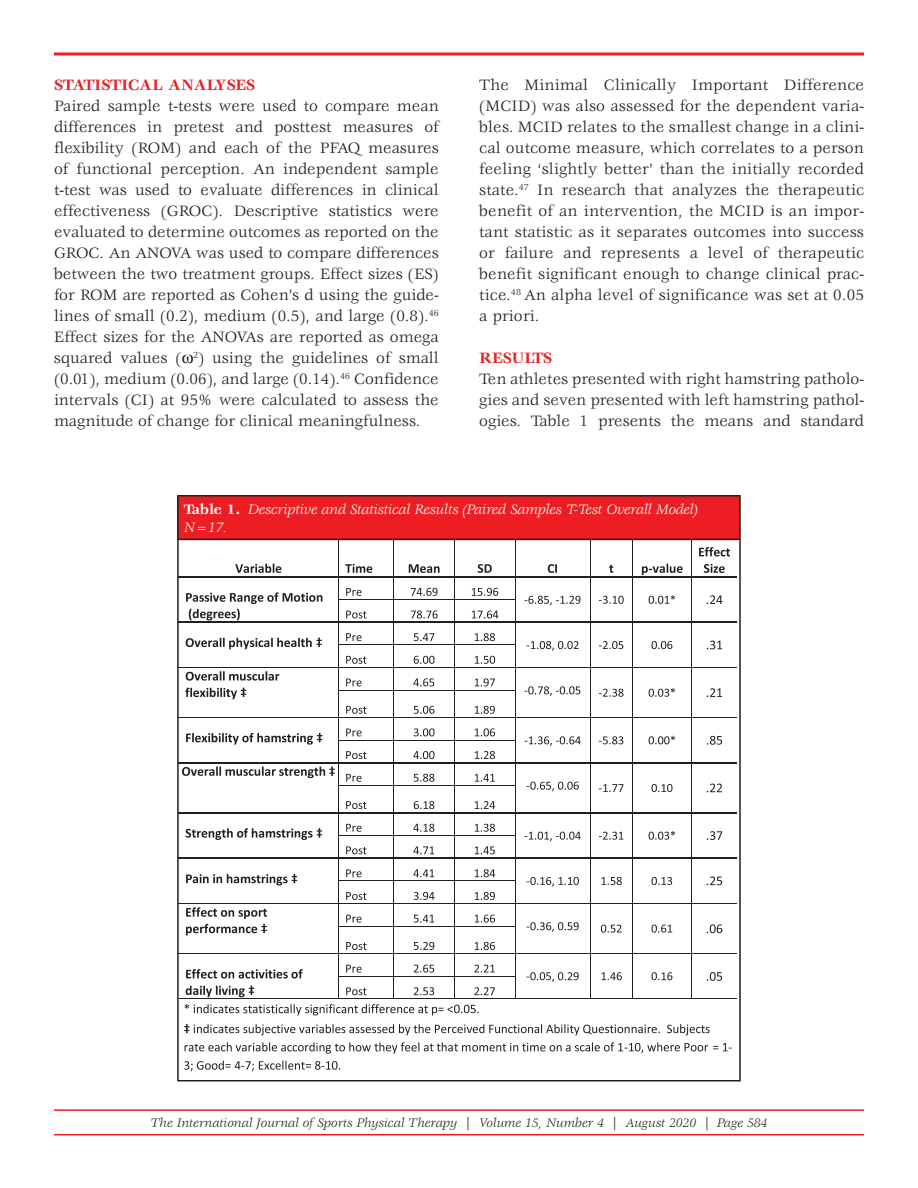
<style>
.page{position:relative;width:918px;height:1188px;background:#fff}
.page>*{position:absolute;margin:0;border:0;box-sizing:border-box;transform-origin:0 0}
.t1{font:16.5px/21px "Veljovic Std";color:#231f20;text-align:justify}
.t2{font:700 16.5px "Veljovic Std";color:#ee1d23}
.t3{font:italic 15px/18px "Veljovic Std";letter-spacing:-.005em;color:#fff}
.t4{font:italic 13.5px "Veljovic Std";color:#231f20}
.s1{font-weight:700;font-style:normal}
</style>
<div class="page">
<hr style="left:54px;top:1109px;width:810px;height:2px;background:#ee1d23">
<hr style="left:54px;top:1134px;width:810px;height:1px;background:#ee1d23">
<svg style="left:54px;top:52px;width:810px;height:4px"></svg>
<div style="left:178px;top:496px;width:562px;height:43px;background:#ee1d23"></div>
<hr style="left:177px;top:495px;width:564px;height:1px;background:#231f20">
<hr style="left:177px;top:497px;width:2px;height:42px;background:#231f20">
<hr style="left:739px;top:497px;width:2px;height:42px;background:#231f20">
<hr style="left:177px;top:539px;width:564px;height:1px;background:#231f20">
<hr style="left:177px;top:540px;width:2px;height:540px;background:#231f20">
<hr style="left:739px;top:540px;width:2px;height:540px;background:#231f20">
<hr style="left:177px;top:1080px;width:564px;height:2px;background:#231f20">
<svg style="left:184px;top:1024px;width:526px;height:11px"></svg>
<svg style="left:185px;top:1042px;width:547px;height:12px"></svg>
<svg style="left:184px;top:1061px;width:156px;height:10px"></svg>
<svg style="left:548px;top:564px;width:9px;height:9px"></svg>
<svg style="left:609px;top:565px;width:4px;height:8px"></svg>
<svg style="left:642px;top:564px;width:41px;height:11px"></svg>
<svg style="left:699px;top:547px;width:31px;height:9px"></svg>
<svg style="left:704px;top:564px;width:21px;height:9px"></svg>
<hr style="left:338px;top:541px;width:1px;height:36px;background:#231f20">
<hr style="left:393px;top:541px;width:1px;height:36px;background:#231f20">
<hr style="left:454px;top:541px;width:1px;height:36px;background:#231f20">
<hr style="left:515px;top:541px;width:1px;height:36px;background:#231f20">
<hr style="left:590px;top:541px;width:1px;height:36px;background:#231f20">
<hr style="left:633px;top:541px;width:1px;height:36px;background:#231f20">
<hr style="left:691px;top:541px;width:1px;height:36px;background:#231f20">
<svg style="left:524px;top:596px;width:57px;height:9px"></svg>
<svg style="left:599px;top:596px;width:25px;height:8px"></svg>
<svg style="left:649px;top:595px;width:26px;height:9px"></svg>
<svg style="left:707px;top:595px;width:16px;height:9px"></svg>
<hr style="left:179px;top:577px;width:558px;height:1px;background:#231f20">
<hr style="left:454px;top:599px;width:61px;height:1px;background:#231f20">
<svg style="left:526px;top:641px;width:53px;height:10px"></svg>
<svg style="left:599px;top:641px;width:24px;height:8px"></svg>
<svg style="left:652px;top:641px;width:20px;height:8px"></svg>
<svg style="left:707px;top:641px;width:15px;height:8px"></svg>
<hr style="left:179px;top:622px;width:558px;height:1px;background:#231f20">
<hr style="left:454px;top:645px;width:61px;height:1px;background:#231f20">
<svg style="left:524px;top:686px;width:56px;height:10px"></svg>
<svg style="left:599px;top:689px;width:25px;height:8px"></svg>
<svg style="left:649px;top:688px;width:26px;height:9px"></svg>
<svg style="left:707px;top:688px;width:15px;height:9px"></svg>
<hr style="left:179px;top:667px;width:558px;height:1px;background:#231f20">
<hr style="left:454px;top:690px;width:61px;height:1px;background:#231f20">
<svg style="left:524px;top:736px;width:57px;height:10px"></svg>
<svg style="left:599px;top:736px;width:24px;height:8px"></svg>
<svg style="left:649px;top:736px;width:26px;height:8px"></svg>
<svg style="left:707px;top:736px;width:15px;height:9px"></svg>
<hr style="left:179px;top:717px;width:336px;height:1px;background:#231f20">
<hr style="left:515px;top:717px;width:75px;height:1px;background:#231f20">
<hr style="left:590px;top:717px;width:101px;height:1px;background:#231f20">
<hr style="left:691px;top:717px;width:46px;height:1px;background:#231f20">
<hr style="left:454px;top:740px;width:61px;height:1px;background:#231f20">
<svg style="left:526px;top:782px;width:53px;height:9px"></svg>
<svg style="left:599px;top:784px;width:25px;height:8px"></svg>
<svg style="left:652px;top:784px;width:20px;height:8px"></svg>
<svg style="left:707px;top:784px;width:15px;height:8px"></svg>
<hr style="left:179px;top:762px;width:558px;height:1px;background:#231f20">
<hr style="left:454px;top:785px;width:61px;height:1px;background:#231f20">
<svg style="left:524px;top:832px;width:57px;height:9px"></svg>
<svg style="left:599px;top:832px;width:24px;height:8px"></svg>
<svg style="left:649px;top:831px;width:26px;height:9px"></svg>
<svg style="left:707px;top:831px;width:15px;height:9px"></svg>
<hr style="left:179px;top:813px;width:558px;height:1px;background:#231f20">
<hr style="left:454px;top:835px;width:61px;height:1px;background:#231f20">
<svg style="left:526px;top:877px;width:53px;height:10px"></svg>
<svg style="left:602px;top:877px;width:20px;height:8px"></svg>
<svg style="left:652px;top:877px;width:20px;height:8px"></svg>
<svg style="left:707px;top:876px;width:15px;height:9px"></svg>
<hr style="left:179px;top:858px;width:558px;height:1px;background:#231f20">
<hr style="left:454px;top:880px;width:61px;height:1px;background:#231f20">
<svg style="left:526px;top:922px;width:53px;height:10px"></svg>
<svg style="left:601px;top:925px;width:21px;height:8px"></svg>
<svg style="left:652px;top:925px;width:20px;height:8px"></svg>
<svg style="left:707px;top:924px;width:15px;height:9px"></svg>
<hr style="left:179px;top:903px;width:558px;height:1px;background:#231f20">
<hr style="left:454px;top:926px;width:61px;height:1px;background:#231f20">
<svg style="left:526px;top:972px;width:53px;height:10px"></svg>
<svg style="left:602px;top:972px;width:20px;height:8px"></svg>
<svg style="left:652px;top:972px;width:20px;height:8px"></svg>
<svg style="left:707px;top:972px;width:15px;height:9px"></svg>
<hr style="left:179px;top:953px;width:558px;height:1px;background:#231f20">
<hr style="left:454px;top:976px;width:61px;height:1px;background:#231f20">
<hr style="left:179px;top:999px;width:159px;height:1px;background:#231f20">
<svg style="left:182px;top:564px;width:316px;height:451px"></svg>
<hr style="left:455px;top:999px;width:60px;height:1px;background:#231f20">
<svg style="left:515px;top:578px;width:1px;height:421px"></svg>
<hr style="left:515px;top:999px;width:75px;height:1px;background:#231f20">
<svg style="left:590px;top:578px;width:1px;height:421px"></svg>
<hr style="left:591px;top:999px;width:42px;height:1px;background:#231f20">
<hr style="left:633px;top:999px;width:58px;height:1px;background:#231f20">
<svg style="left:691px;top:578px;width:1px;height:421px"></svg>
<hr style="left:692px;top:999px;width:45px;height:1px;background:#231f20">
<p class="t2" style="left:54px;top:78px;width:203px">STATISTICAL ANALYSES</p>
<p class="t1" style="left:54px;top:96px;width:386px">Paired sample t-tests were used to compare mean differences in pretest and posttest measures of flexibility (ROM) and each of the PFAQ measures of functional perception. An independent sample t-test was used to evaluate differences in clinical effectiveness (GROC). Descriptive statistics were evaluated to determine outcomes as reported on the GROC. An ANOVA was used to compare differences between the two treatment groups. Effect sizes (ES) for ROM are reported as Cohen’s d using the guide&shy;lines of small (0.2), medium (0.5), and large (0.8).<sup>46<br></sup>Effect sizes for the ANOVAs are reported as omega squared values ( <sup>2</sup>) using the guidelines of small (0.01), medium (0.06), and large (0.14).<sup>46</sup> Confidence intervals (CI) at 95% were calculated to assess the magnitude of change for clinical meaningfulness.</p>
<p class="t1" style="left:479px;top:75px;width:386px">The Minimal Clinically Important Difference (MCID) was also assessed for the dependent varia&shy;bles. MCID relates to the smallest change in a clini&shy;cal outcome measure, which correlates to a person feeling ‘slightly better’ than the initially recorded state.<sup>47</sup> In research that analyzes the therapeutic benefit of an intervention, the MCID is an impor&shy;tant statistic as it separates outcomes into success or failure and represents a level of therapeutic benefit significant enough to change clinical prac&shy;tice.<sup>48</sup> An alpha level of significance was set at 0.05 a priori.</p>
<p class="t2" style="left:479px;top:351px;width:74px">RESULTS</p>
<p class="t1" style="left:479px;top:369px;width:386px">Ten athletes presented with right hamstring patholo&shy;gies and seven presented with left hamstring pathol&shy;ogies. Table 1 presents the means and standard</p>
<p class="t3" style="left:184px;top:501px;width:515px"><span class="s1">Table 1.</span> Descriptive and Statistical Results (Paired Samples T-Test Overall Model)<br>N=17.</p>
<p class="t4" style="left:151px;top:1117px;width:618px">The International Journal of Sports Physical Therapy | Volume 15, Number 4 | August 2020 | Page 584</p>
</div>
